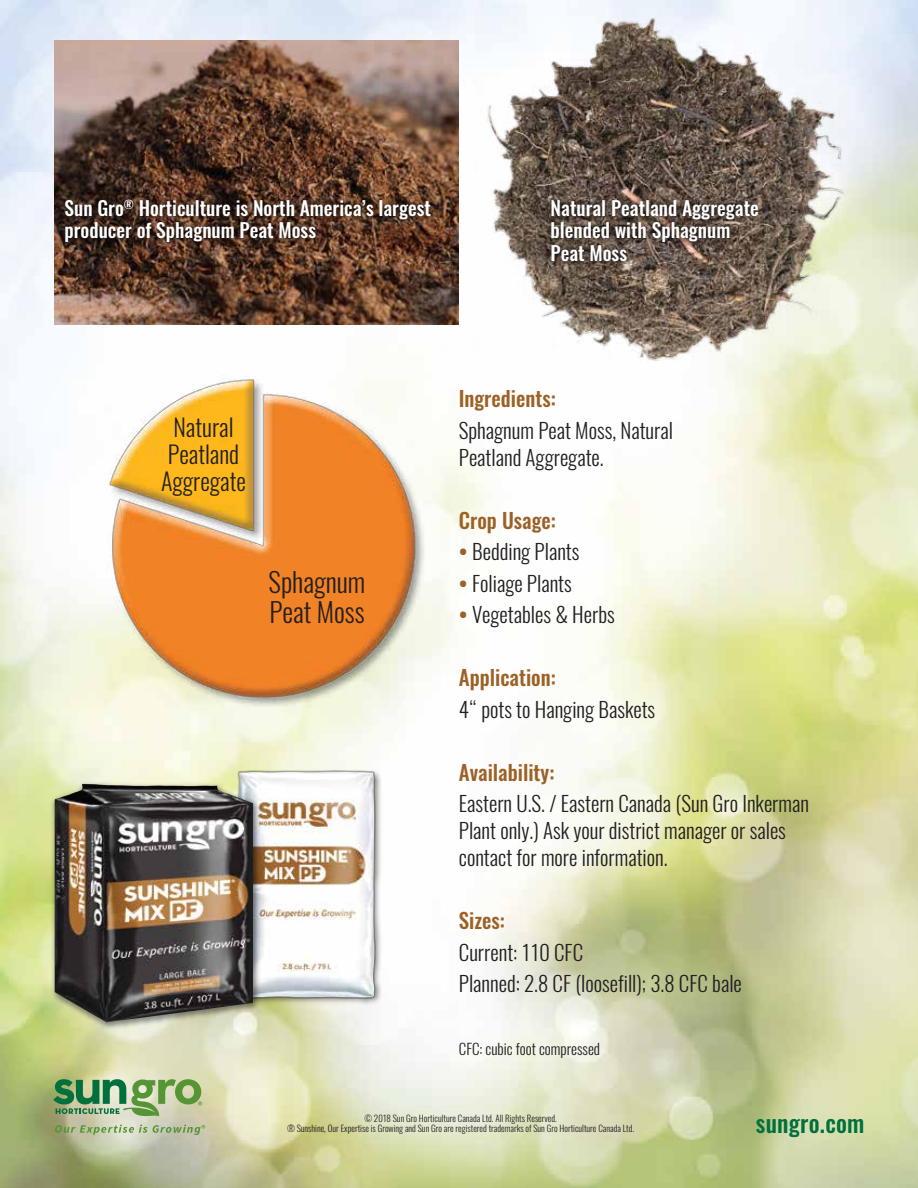
<style>
.page{position:relative;width:918px;height:1188px;background:#fff}
.page>*{position:absolute;margin:0;border:0;box-sizing:border-box;transform-origin:0 0}
.t1{font:300 27px/30px "Oswald";color:#231f20}
.t2{font:300 24px/27px "Oswald";color:#231f20;text-align:center}
.t3{font:500 24px "Oswald";letter-spacing:.01em;color:#00703c}
.t4{font:300 21px/27px "Oswald";color:#231f20}
.t5{font:500 21px "Oswald";color:#9c6126}
.t6{font:500 19.5px/22.5px "Oswald";color:#fff}
.t7{font:300 15px "Oswald";color:#231f20}
.t8{font:300 9px/10.5px "Oswald";color:#231f20;text-align:center}
.s1{font-weight:500;color:#9c6126}
</style>
<div class="page">
<img style="left:0;top:0;width:918px;height:1188px">
<img style="left:428px;top:16px;width:470px;height:352px">
<svg style="left:53px;top:1079px;width:149px;height:38px;background:#88af7c"></svg>
<svg style="left:55px;top:1125px;width:150px;height:10px"></svg>
<img style="left:55px;top:41px;width:404px;height:284px">
<img style="left:55px;top:182px;width:386px;height:73px">
<img style="left:541px;top:188px;width:232px;height:89px">
<img style="left:72px;top:349px;width:389px;height:389px">
<img style="left:227px;top:765px;width:157px;height:240px">
<img style="left:48px;top:779px;width:216px;height:253px">
<img style="left:55px;top:784px;width:198px;height:238px">
<p class="t6" style="left:65px;top:197px;width:368px">Sun Gro<sup>®</sup> Horticulture is North America’s largest producer of Sphagnum Peat Moss</p>
<p class="t6" style="left:551px;top:197px;width:210px">Natural Peatland Aggregate blended with Sphagnum<br>Peat Moss</p>
<p class="t2" style="left:161px;top:414px;width:86px">Natural<br>Peatland<br>Aggregate</p>
<p class="t1" style="left:269px;top:567px;width:98px">Sphagnum<br>Peat Moss</p>
<p class="t5" style="left:459px;top:384px;width:98px">Ingredients:</p>
<p class="t4" style="left:459px;top:417px;width:216px">Sphagnum Peat Moss, Natural<br>Peatland Aggregate.</p>
<p class="t5" style="left:459px;top:505px;width:98px">Crop Usage:</p>
<p class="t4" style="left:459px;top:538px;width:122px"><span class="s1">•</span> Bedding Plants</p>
<p class="t4" style="left:459px;top:570px;width:114px"><span class="s1">•</span> Foliage Plants</p>
<p class="t4" style="left:459px;top:601px;width:157px"><span class="s1">•</span> Vegetables &amp; Herbs</p>
<p class="t5" style="left:459px;top:663px;width:98px">Application:</p>
<p class="t4" style="left:459px;top:696px;width:198px">4“ pots to Hanging Baskets</p>
<p class="t5" style="left:459px;top:757px;width:97px">Availability:</p>
<p class="t4" style="left:459px;top:790px;width:352px">Eastern U.S. / Eastern Canada (Sun Gro Inkerman<br>Plant only.) Ask your district manager or sales contact for more information.</p>
<p class="t5" style="left:459px;top:906px;width:47px">Sizes:</p>
<p class="t4" style="left:459px;top:936px;width:285px;line-height:31.5px">Current: 110 CFC<br>Planned: 2.8 CF (loosefill); 3.8 CFC bale</p>
<p class="t7" style="left:459px;top:1039px;width:143px">CFC: cubic foot compressed</p>
<p class="t8" style="left:287px;top:1113px;width:349px">© 2018 Sun Gro Horticulture Canada Ltd. All Rights Reserved.<br>® Sunshine, Our Expertise is Growing and Sun Gro are registered trademarks of Sun Gro Horticulture Canada Ltd.</p>
<p class="t3" style="left:756px;top:1106px;width:110px">sungro.com</p>
</div>
